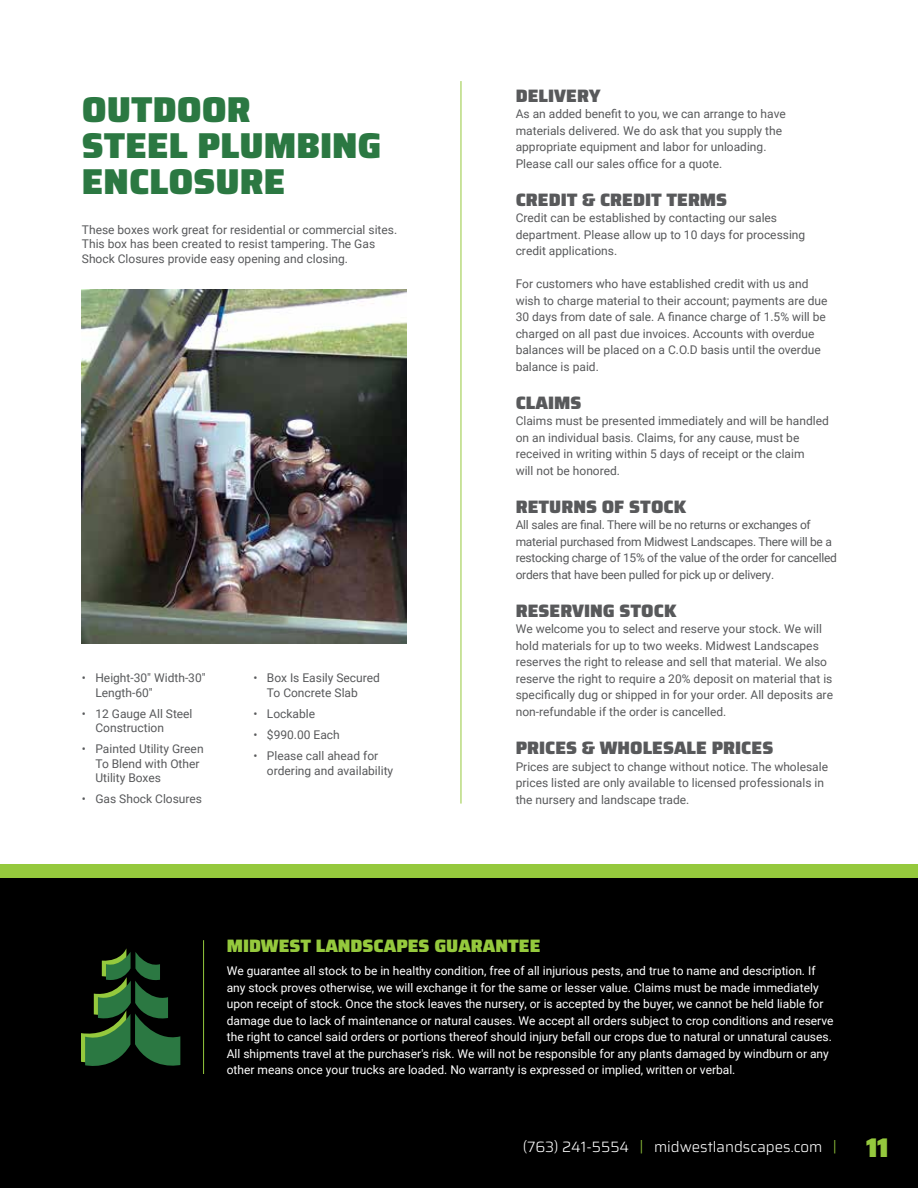
<style>
.page{position:relative;width:918px;height:1188px;background:#fff}
.page>*{position:absolute;margin:0;border:0;box-sizing:border-box;transform-origin:0 0}
.t1{font:900 36px/36px "Saira";color:#2b7842}
.t2{font:900 18px "Saira";color:#58595b}
.t3{font:900 18px "Saira";color:#95c93d}
.t4{font:300 15px "Saira";color:#fff}
.t5{font:12px/16.5px "Roboto";color:#58595b}
.t6{font:12px/16.5px "Roboto";color:#fff}
.t7{font:12px/16.5px "Roboto";letter-spacing:-.02em;color:#58595b}
.s1{color:#95c93d}
.s2{font-weight:900;font-size:27px;color:#95c93d}
</style>
<div class="page">
<div style="left:0;top:864px;width:918px;height:324px;background:#000"></div>
<svg style="left:81px;top:948px;width:99px;height:118px"></svg>
<img style="left:81px;top:290px;width:326px;height:353px">
<hr style="left:203px;top:940px;width:1px;height:134px;background:#95c93d">
<div style="left:0;top:864px;width:918px;height:14px;background:#95c93d"></div>
<hr style="left:461px;top:81px;width:1px;height:723px;background:#95c93d">
<h1 class="t1" style="left:82px;top:91px;width:301px">OUTDOOR<br>STEEL PLUMBING<br>ENCLOSURE</h1>
<p class="t5" style="left:82px;top:222px;width:317px;line-height:14.4px">These boxes work great for residential or commercial sites.<br>This box has been created to resist tampering. The Gas<br>Shock Closures provide easy opening and closing.</p>
<p class="t5" style="left:95px;top:670px;width:112px;line-height:14.4px;text-indent:-14px">• Height-30" Width-30"<br>Length-60"</p>
<p class="t5" style="left:95px;top:706px;width:99px;line-height:14.4px;text-indent:-14px">• 12 Gauge All Steel<br>Construction</p>
<p class="t5" style="left:95px;top:741px;width:110px;line-height:14.4px;text-indent:-14px">• Painted Utility Green<br>To Blend with Other<br>Utility Boxes</p>
<p class="t5" style="left:82px;top:790px;width:122px">• Gas Shock Closures</p>
<p class="t5" style="left:267px;top:670px;width:115px;line-height:14.4px;text-indent:-14px">• Box Is Easily Secured<br>To Concrete Slab</p>
<p class="t5" style="left:253px;top:705px;width:63px">• Lockable</p>
<p class="t5" style="left:253px;top:726px;width:88px">• $990.00 Each</p>
<p class="t5" style="left:267px;top:748px;width:128px;line-height:14.4px;text-indent:-14px">• Please call ahead for ordering and availability</p>
<h2 class="t2" style="left:516px;top:81px;width:86px">DELIVERY</h2>
<p class="t5" style="left:516px;top:105px;width:272px">As an added benefit to you, we can arrange to have materials delivered. We do ask that you supply the appropriate equipment and labor for unloading.<br>Please call our sales office for a quote.</p>
<h2 class="t2" style="left:516px;top:185px;width:213px">CREDIT &amp; CREDIT TERMS</h2>
<p class="t5" style="left:516px;top:209px;width:291px">Credit can be established by contacting our sales department. Please allow up to 10 days for processing credit applications.</p>
<p class="t5" style="left:516px;top:275px;width:313px">For customers who have established credit with us and wish to charge material to their account; payments are due 30 days from date of sale. A finance charge of 1.5% will be charged on all past due invoices. Accounts with overdue balances will be placed on a C.O.D basis until the overdue balance is paid.</p>
<h2 class="t2" style="left:516px;top:388px;width:67px">CLAIMS</h2>
<p class="t5" style="left:516px;top:412px;width:315px">Claims must be presented immediately and will be handled on an individual basis. Claims, for any cause, must be received in writing within 5 days of receipt or the claim<br>will not be honored.</p>
<h2 class="t2" style="left:516px;top:492px;width:172px">RETURNS OF STOCK</h2>
<p class="t7" style="left:516px;top:516px;width:323px">All sales are final. There will be no returns or exchanges of material purchased from Midwest Landscapes. There will be a restocking charge of 15% of the value of the order for cancelled orders that have been pulled for pick up or delivery.</p>
<h2 class="t2" style="left:516px;top:597px;width:162px">RESERVING STOCK</h2>
<p class="t5" style="left:516px;top:621px;width:319px">We welcome you to select and reserve your stock. We will hold materials for up to two weeks. Midwest Landscapes reserves the right to release and sell that material. We also reserve the right to require a 20% deposit on material that is specifically dug or shipped in for your order. All deposits are non-refundable if the order is cancelled.</p>
<h2 class="t2" style="left:516px;top:734px;width:259px">PRICES &amp; WHOLESALE PRICES</h2>
<p class="t5" style="left:516px;top:758px;width:314px">Prices are subject to change without notice. The wholesale prices listed are only available to licensed professionals in the nursery and landscape trade.</p>
<h2 class="t3" style="left:227px;top:931px;width:315px">MIDWEST LANDSCAPES GUARANTEE</h2>
<p class="t6" style="left:227px;top:962px;width:608px">We guarantee all stock to be in healthy condition, free of all injurious pests, and true to name and description. If any stock proves otherwise, we will exchange it for the same or lesser value. Claims must be made immediately upon receipt of stock. Once the stock leaves the nursery, or is accepted by the buyer, we cannot be held liable for damage due to lack of maintenance or natural causes. We accept all orders subject to crop conditions and reserve the right to cancel said orders or portions thereof should injury befall our crops due to natural or unnatural causes.<br>All shipments travel at the purchaser's risk. We will not be responsible for any plants damaged by windburn or any other means once your trucks are loaded. No warranty is expressed or implied, written or verbal.</p>
<p class="t4" style="left:523px;top:1136px;width:367px">(763) 241-5554 <span class="s1">|</span> midwestlandscapes.com <span class="s1">|</span> <span class="s2">11</span></p>
</div>
